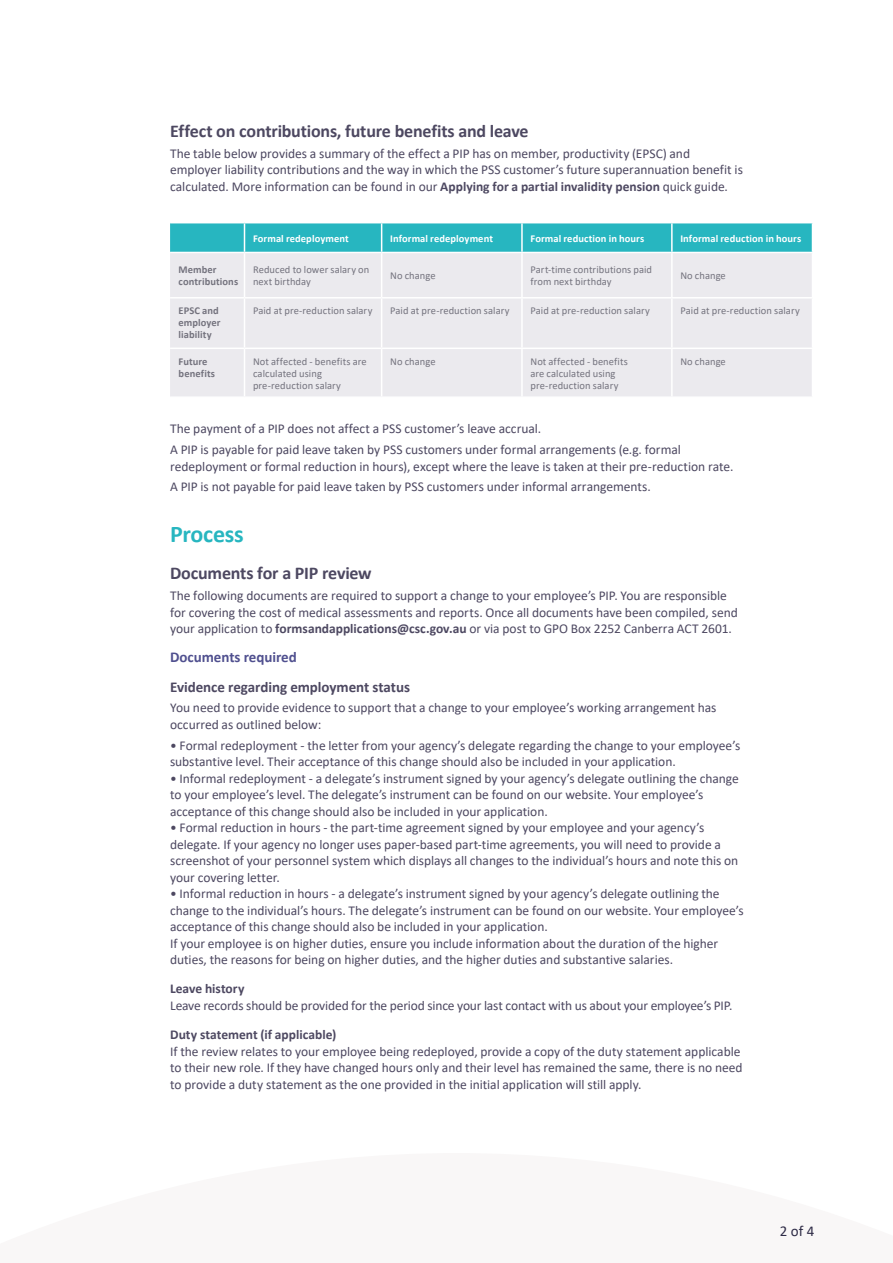
<style>
.page{position:relative;width:893px;height:1263px;background:#fff}
.page>*{position:absolute;margin:0;border:0;box-sizing:border-box;transform-origin:0 0}
.t1{font:700 24px "Calibri";letter-spacing:-.01em;color:#27b6c0}
.t2{font:700 18px "Calibri";letter-spacing:-.01em;color:#4d4861}
.t3{font:700 15px "Calibri";letter-spacing:-.005em;color:#4d4861}
.t4{font:700 15px "Calibri";letter-spacing:-.005em;color:#50508f}
.t5{font:15px "Calibri";color:#2f2c47}
.t6{font:13.5px/16.5px "Calibri";letter-spacing:-.005em;color:#4d4861}
.t7{font:700 13.5px "Calibri";color:#4d4861}
.t8{font:10.5px/12px "Calibri";letter-spacing:.005em;color:#74737e}
.t9{font:700 10.5px "Calibri";letter-spacing:.01em;color:#fff}
.t10{font:700 10.5px/12px "Calibri";letter-spacing:.01em;color:#74737e}
.s1{font-weight:700}
</style>
<div class="page">
<div style="left:170px;top:253px;width:642px;height:143px;background:#ebeaee"></div>
<hr style="left:244px;top:253px;width:1px;height:44px;background:#fff">
<hr style="left:381px;top:253px;width:1px;height:44px;background:#fff">
<hr style="left:521px;top:253px;width:2px;height:44px;background:#fff">
<hr style="left:671px;top:253px;width:2px;height:44px;background:#fff">
<hr style="left:170px;top:297px;width:74px;height:2px;background:#fff">
<hr style="left:244px;top:297px;width:138px;height:2px;background:#fff">
<hr style="left:244px;top:299px;width:1px;height:49px;background:#fff">
<hr style="left:382px;top:297px;width:140px;height:2px;background:#fff">
<hr style="left:381px;top:299px;width:1px;height:49px;background:#fff">
<hr style="left:522px;top:297px;width:150px;height:2px;background:#fff">
<hr style="left:521px;top:299px;width:2px;height:49px;background:#fff">
<hr style="left:672px;top:297px;width:141px;height:2px;background:#fff">
<hr style="left:671px;top:299px;width:2px;height:49px;background:#fff">
<hr style="left:170px;top:348px;width:74px;height:1px;background:#fff">
<hr style="left:244px;top:348px;width:138px;height:1px;background:#fff">
<hr style="left:244px;top:349px;width:1px;height:47px;background:#fff">
<hr style="left:382px;top:348px;width:140px;height:1px;background:#fff">
<hr style="left:381px;top:349px;width:1px;height:47px;background:#fff">
<hr style="left:522px;top:348px;width:150px;height:1px;background:#fff">
<hr style="left:521px;top:349px;width:2px;height:47px;background:#fff">
<hr style="left:672px;top:348px;width:141px;height:1px;background:#fff">
<hr style="left:671px;top:349px;width:2px;height:47px;background:#fff">
<svg style="left:170px;top:223px;width:643px;height:29px;background:#2eb8c2"></svg>
<h2 class="t2" style="left:170px;top:118px;width:360px">Effect on contributions, future benefits and leave</h2>
<p class="t6" style="left:170px;top:145px;width:574px">The table below provides a summary of the effect a PIP has on member, productivity (EPSC) and employer liability contributions and the way in which the PSS customer’s future superannuation benefit is calculated. More information can be found in our <span class="s1">Applying for a partial invalidity pension</span> quick guide.</p>
<p class="t9" style="left:253px;top:231px;width:97px">Formal redeployment</p>
<p class="t9" style="left:390px;top:231px;width:104px">Informal redeployment</p>
<p class="t9" style="left:530px;top:231px;width:115px">Formal reduction in hours</p>
<p class="t9" style="left:680px;top:231px;width:122px">Informal reduction in hours</p>
<p class="t10" style="left:179px;top:263px;width:61px">Member contributions</p>
<p class="t8" style="left:253px;top:263px;width:118px">Reduced to lower salary on next birthday</p>
<p class="t8" style="left:390px;top:269px;width:47px">No change</p>
<p class="t8" style="left:530px;top:263px;width:123px">Part-time contributions paid from next birthday</p>
<p class="t8" style="left:680px;top:269px;width:47px">No change</p>
<p class="t10" style="left:179px;top:305px;width:44px">EPSC and employer liability</p>
<p class="t8" style="left:253px;top:304px;width:121px">Paid at pre-reduction salary</p>
<p class="t8" style="left:390px;top:304px;width:121px">Paid at pre-reduction salary</p>
<p class="t8" style="left:530px;top:304px;width:121px">Paid at pre-reduction salary</p>
<p class="t8" style="left:680px;top:304px;width:121px">Paid at pre-reduction salary</p>
<p class="t10" style="left:179px;top:355px;width:38px">Future benefits</p>
<p class="t8" style="left:253px;top:355px;width:115px">Not affected - benefits are calculated using pre-reduction salary</p>
<p class="t8" style="left:390px;top:355px;width:47px">No change</p>
<p class="t8" style="left:530px;top:355px;width:99px">Not affected - benefits are calculated using pre-reduction salary</p>
<p class="t8" style="left:680px;top:355px;width:47px">No change</p>
<p class="t6" style="left:170px;top:418px;width:512px;line-height:20.7px">The payment of a PIP does not affect a PSS customer’s leave accrual.<br>A PIP is payable for paid leave taken by PSS customers under formal arrangements (e.g. formal</p>
<p class="t6" style="left:170px;top:456px;width:565px;line-height:20.7px">redeployment or formal reduction in hours), except where the leave is taken at their pre-reduction rate.<br>A PIP is not payable for paid leave taken by PSS customers under informal arrangements.</p>
<h1 class="t1" style="left:170px;top:517px;width:75px">Process</h1>
<h2 class="t2" style="left:170px;top:560px;width:203px">Documents for a PIP review</h2>
<p class="t6" style="left:170px;top:587px;width:569px">The following documents are required to support a change to your employee’s PIP. You are responsible for covering the cost of medical assessments and reports. Once all documents have been compiled, send your application to <span class="s1">formsandapplications@csc.gov.au</span> or via post to GPO Box 2252 Canberra ACT 2601.</p>
<p class="t4" style="left:170px;top:647px;width:128px">Documents required</p>
<p class="t3" style="left:170px;top:676px;width:241px">Evidence regarding employment status</p>
<p class="t6" style="left:170px;top:699px;width:548px">You need to provide evidence to support that a change to your employee’s working arrangement has occurred as outlined below:</p>
<p class="t6" style="left:170px;top:736px;width:572px">• Formal redeployment - the letter from your agency’s delegate regarding the change to your employee’s substantive level. Their acceptance of this change should also be included in your application.</p>
<p class="t6" style="left:170px;top:769px;width:570px">• Informal redeployment - a delegate’s instrument signed by your agency’s delegate outlining the change to your employee’s level. The delegate’s instrument can be found on our website. Your employee’s acceptance of this change should also be included in your application.</p>
<p class="t6" style="left:170px;top:819px;width:570px">• Formal reduction in hours - the part-time agreement signed by your employee and your agency’s delegate. If your agency no longer uses paper-based part-time agreements, you will need to provide a screenshot of your personnel system which displays all changes to the individual’s hours and note this on your covering letter.</p>
<p class="t6" style="left:170px;top:885px;width:575px">• Informal reduction in hours - a delegate’s instrument signed by your agency’s delegate outlining the change to the individual’s hours. The delegate’s instrument can be found on our website. Your employee’s acceptance of this change should also be included in your application.<br>If your employee is on higher duties, ensure you include information about the duration of the higher duties, the reasons for being on higher duties, and the higher duties and substantive salaries.</p>
<p class="t7" style="left:170px;top:979px;width:76px">Leave history</p>
<p class="t6" style="left:170px;top:997px;width:564px">Leave records should be provided for the period since your last contact with us about your employee’s PIP.</p>
<p class="t7" style="left:170px;top:1025px;width:168px">Duty statement (if applicable)</p>
<p class="t6" style="left:170px;top:1042px;width:574px">If the review relates to your employee being redeployed, provide a copy of the duty statement applicable to their new role. If they have changed hours only and their level has remained the same, there is no need to provide a duty statement as the one provided in the initial application will still apply.</p>
<p class="t5" style="left:780px;top:1220px;width:36px">2 of 4</p>
</div>
